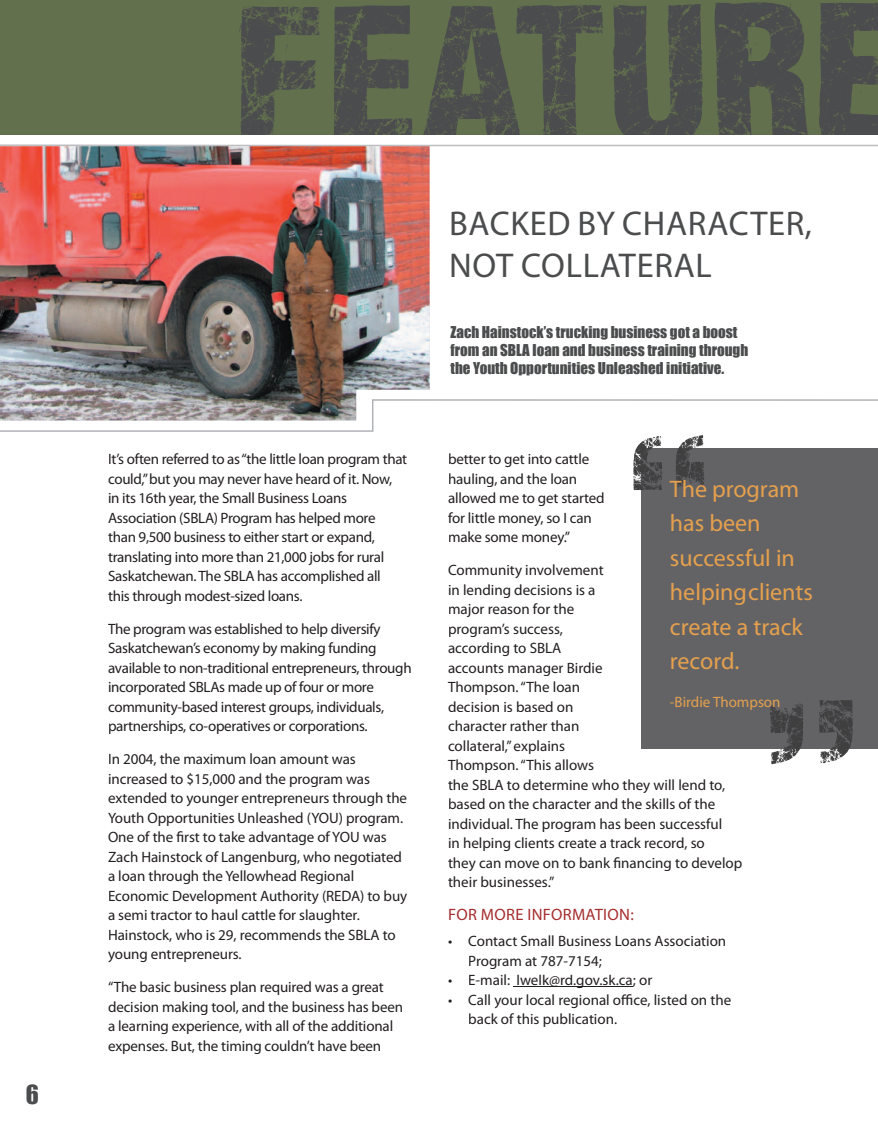
<style>
.page{position:relative;width:878px;height:1134px;background:#fff}
.page>*{position:absolute;margin:0;border:0;box-sizing:border-box;transform-origin:0 0}
.t1{font:34.5px/42px "Myriad Pro";letter-spacing:.02em;color:#4b4c4d}
.t2{font:24.3px "Impact";color:#4b4c4d}
.t3{font:24px/34.5px "Myriad Pro";color:#e5a04d}
.t4{font:16.5px "Myriad Pro";letter-spacing:.02em;color:#a62e2e}
.t5{font:15px/19.5px "Myriad Pro";letter-spacing:-.01em;color:#231f20}
.t6{font:15px/18px "Impact";color:#4b4c4d}
.t7{font:15px "Myriad Pro";color:#e5a04d}
</style>
<div class="page">
<svg style="left:0;top:144px;width:878px;height:2px;background:#d3d4d6"></svg>
<svg style="left:0;top:399px;width:878px;height:33px"></svg>
<img style="left:0;top:146px;width:429px;height:274px">
<hr style="left:513px;top:986px;width:119px;height:1px;background:#231f20">
<div style="left:0;top:0;width:877px;height:135px;background:#62704d"></div>
<img style="left:239px;top:0;width:639px;height:135px">
<div style="left:641px;top:448px;width:237px;height:300px;background:#636366"></div>
<img style="left:627px;top:428px;width:89px;height:63px">
<img style="left:759px;top:700px;width:103px;height:65px">
<h2 class="t2" style="left:26px;top:1075px;width:15px">6</h2>
<p class="t5" style="left:108px;top:450px;width:301px">It’s often referred to as “the little loan program that could,” but you may never have heard of it. Now, in its 16th year, the Small Business Loans Association (SBLA) Program has helped more than 9,500 business to either start or expand, translating into more than 21,000 jobs for rural Saskatchewan. The SBLA has accomplished all<br>this through modest-sized loans.</p>
<p class="t5" style="left:108px;top:619px;width:305px">The program was established to help diversify Saskatchewan’s economy by making funding available to non-traditional entrepreneurs, through incorporated SBLAs made up of four or more community-based interest groups, individuals, partnerships, co-operatives or corporations.</p>
<p class="t5" style="left:108px;top:750px;width:301px">In 2004, the maximum loan amount was increased to $15,000 and the program was extended to younger entrepreneurs through the Youth Opportunities Unleashed (YOU) program.<br>One of the first to take advantage of YOU was Zach Hainstock of Langenburg, who negotiated a loan through the Yellowhead Regional Economic Development Authority (REDA) to buy a semi tractor to haul cattle for slaughter.<br>Hainstock, who is 29, recommends the SBLA to young entrepreneurs.</p>
<p class="t5" style="left:108px;top:978px;width:296px">“The basic business plan required was a great decision making tool, and the business has been a learning experience, with all of the additional expenses. But, the timing couldn’t have been</p>
<h1 class="t1" style="left:449px;top:203px;width:364px">BACKED BY CHARACTER,<br>NOT COLLATERAL</h1>
<p class="t6" style="left:450px;top:323px;width:299px">Zach Hainstock’s trucking business got a boost from an SBLA loan and business training through the Youth Opportunities Unleashed initiative.</p>
<p class="t5" style="left:448px;top:450px;width:158px">better to get into cattle hauling, and the loan allowed me to get started for little money, so I can make some money.”</p>
<p class="t5" style="left:448px;top:561px;width:296px">Community involvement<br>in lending decisions is a<br>major reason for the<br>program’s success,<br>according to SBLA<br>accounts manager Birdie<br>Thompson. “The loan<br>decision is based on<br>character rather than<br>collateral,” explains<br>Thompson. “This allows<br>the SBLA to determine who they will lend to, based on the character and the skills of the individual. The program has been successful<br>in helping clients create a track record, so<br>they can move on to bank financing to develop their businesses.”</p>
<p class="t4" style="left:448px;top:906px;width:187px">FOR MORE INFORMATION:</p>
<p class="t5" style="left:468px;top:932px;width:264px">Contact Small Business Loans Association Program at 787-7154;<br>E-mail: lwelk@rd.gov.sk.ca; or<br>Call your local regional office, listed on the back of this publication.</p>
<h3 class="t3" style="left:670px;top:472px;width:144px">The program has been successful in helping clients create a track record.</h3>
<p class="t7" style="left:670px;top:693px;width:112px">-Birdie Thompson</p>
<p class="t5" style="left:448px;top:932px;width:6px">•</p>
<p class="t5" style="left:448px;top:971px;width:6px">• •</p>
</div>
